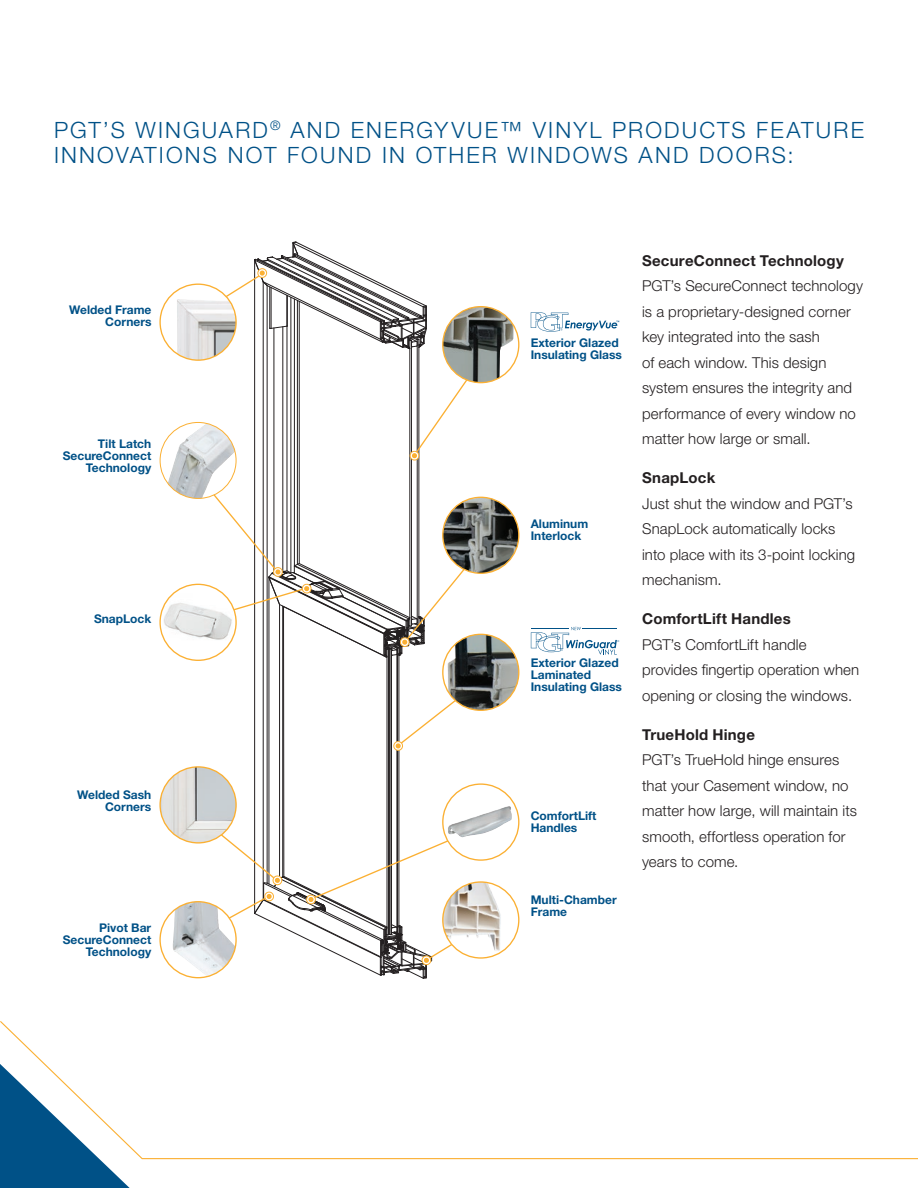
<style>
.page{position:relative;width:918px;height:1188px;background:#fff}
.page>*{position:absolute;margin:0;border:0;box-sizing:border-box;transform-origin:0 0}
.t1{font:300 22.5px/25.5px "Helvetica Neue LT Std";letter-spacing:.095em;color:#005187}
.t2{font:300 15px/25.5px "Helvetica Neue LT Std";letter-spacing:.005em;color:#231f20}
.t3{font:700 15px "Helvetica Neue LT Std";letter-spacing:.015em;color:#231f20}
.CallOuts{font:700 12px/12px "Helvetica Neue LT Std";color:#005187;text-align:right}
</style>
<div class="page">
<img style="left:177px;top:299px;width:6px;height:59px">
<img style="left:168px;top:425px;width:15px;height:71px">
<img style="left:160px;top:584px;width:76px;height:76px;border-radius:38px">
<img style="left:160px;top:767px;width:76px;height:76px;border-radius:38px">
<img style="left:173px;top:904px;width:10px;height:71px">
<img style="left:494px;top:308px;width:20px;height:73px">
<img style="left:443px;top:497px;width:76px;height:76px;border-radius:38px">
<img style="left:443px;top:634px;width:76px;height:76px;border-radius:38px">
<img style="left:494px;top:806px;width:18px;height:24px">
<svg style="left:183px;top:242px;width:311px;height:737px"></svg>
<img style="left:443px;top:882px;width:76px;height:76px;border-radius:38px">
<div style="left:442px;top:881px;width:77px;height:78px;border:1px solid #fbb033;border-radius:50%"></div>
<svg style="left:531px;top:312px;width:88px;height:20px"></svg>
<svg style="left:531px;top:627px;width:88px;height:28px"></svg>
<hr style="left:583px;top:628px;width:34px;height:1px;background:#005187">
<hr style="left:531px;top:628px;width:38px;height:1px;background:#005187">
<svg style="left:0;top:1160px;width:130px;height:28px;background:#1d6594"></svg>
<svg style="left:0;top:1021px;width:918px;height:139px"></svg>
<p class="t1" style="left:54px;top:116px;width:812px">PGT’S WINGUARD<sup>®</sup> AND ENERGYVUE™ VINYL PRODUCTS FEATURE<br>INNOVATIONS NOT FOUND IN OTHER WINDOWS AND DOORS:</p>
<p class="CallOuts" style="left:69px;top:304px;width:84px">Welded Frame<br>Corners</p>
<p class="CallOuts" style="left:98px;top:438px;width:55px">Tilt Latch</p>
<p class="CallOuts" style="left:63px;top:450px;width:90px">SecureConnect<br>Technology</p>
<p class="CallOuts" style="left:94px;top:612px;width:59px">SnapLock</p>
<p class="CallOuts" style="left:77px;top:789px;width:75px">Welded Sash<br>Corners</p>
<p class="CallOuts" style="left:63px;top:921px;width:90px">Pivot Bar<br>SecureConnect</p>
<p class="CallOuts" style="left:86px;top:945px;width:67px">Technology</p>
<p class="CallOuts" style="left:531px;top:336px;width:93px;text-align:left">Exterior Glazed<br>Insulating Glass</p>
<p class="CallOuts" style="left:531px;top:517px;width:59px">Aluminum</p>
<p class="CallOuts" style="left:531px;top:529px;width:52px">Interlock</p>
<p class="CallOuts" style="left:531px;top:657px;width:93px;text-align:left">Exterior Glazed<br>Laminated<br>Insulating Glass</p>
<p class="CallOuts" style="left:531px;top:810px;width:67px;text-align:left">ComfortLift<br>Handles</p>
<p class="CallOuts" style="left:531px;top:894px;width:87px;text-align:left">Multi-Chamber<br>Frame</p>
<p class="t3" style="left:642px;top:251px;width:203px">SecureConnect Technology</p>
<p class="t2" style="left:642px;top:273px;width:222px">PGT’s SecureConnect technology is a proprietary-designed corner key integrated into the sash<br>of each window. This design system ensures the integrity and performance of every window no matter how large or small.</p>
<p class="t3" style="left:642px;top:469px;width:75px">SnapLock</p>
<p class="t2" style="left:642px;top:490px;width:215px">Just shut the window and PGT’s<br>SnapLock automatically locks into place with its 3-point locking mechanism.</p>
<p class="t3" style="left:642px;top:610px;width:150px">ComfortLift Handles</p>
<p class="t2" style="left:642px;top:631px;width:219px">PGT’s ComfortLift handle provides fingertip operation when opening or closing the windows.</p>
<p class="t3" style="left:642px;top:725px;width:114px">TrueHold Hinge</p>
<p class="t2" style="left:642px;top:747px;width:216px">PGT’s TrueHold hinge ensures that your Casement window, no matter how large, will maintain its smooth, effortless operation for years to come.</p>
</div>
